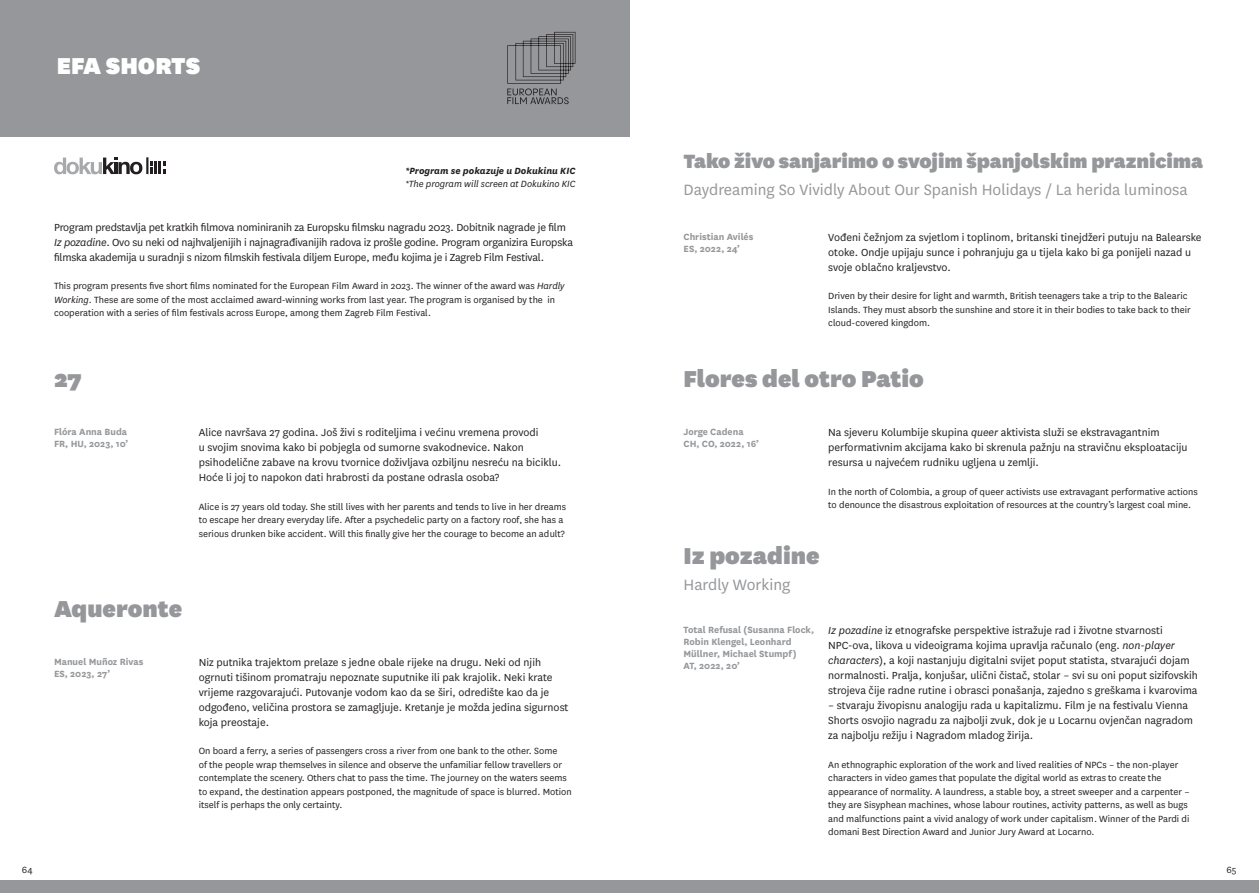
<style>
.page{position:relative;width:1259px;height:893px;background:#fff}
.page>*{position:absolute;margin:0;border:0;box-sizing:border-box;transform-origin:0 0}
.Paragraph_Style_3{font:900 27px "National";color:#95979a}
.Paragraph_Style_3-2{font:900 27px "National";color:#fff}
.Paragraph_Style_3-3{font:900 22.5px "National";letter-spacing:-.005em;color:#95979a}
.Paragraph_Style_5{font:17.4px "National";color:#95979a}
.t1{font:12px/15px "National";color:#231f20}
.t2{font:10.5px/13.5px "National";color:#231f20}
.TXT_FILM{font:700 10.5px/12px "National";color:#95979a}
.t3{font:italic 10.5px "National";color:#231f20}
.t4{font:italic 700 10.5px "National";color:#231f20}
.s1{font-style:italic}
</style>
<div class="page">
<div style="left:629px;top:880px;width:630px;height:13px;background:#95979a"></div>
<div style="left:0;top:880px;width:629px;height:13px;background:#95979a"></div>
<div style="left:0;top:0;width:629px;height:136px;background:#95979a"></div>
<svg style="left:54px;top:157px;width:111px;height:17px"></svg>
<svg style="left:507px;top:32px;width:68px;height:72px"></svg>
<p class="Paragraph_Style_3-2" style="left:57px;top:47px;width:145px">EFA SHORTS</p>
<p class="t4" style="left:405px;top:163px;width:172px">*Program se pokazuje u Dokukinu KIC</p>
<p class="t3" style="left:405px;top:177px;width:172px">*The program will screen at Dokukino KIC</p>
<p class="t1" style="left:54px;top:219px;width:520px">Program predstavlja pet kratkih filmova nominiranih za Europsku filmsku nagradu 2023. Dobitnik nagrade je film<br><span class="s1">Iz pozadine</span>. Ovo su neki od najhvaljenijih i najnagrađivanijih radova iz prošle godine. Program organizira Europska filmska akademija u suradnji s nizom filmskih festivala diljem Europe, među kojima je i Zagreb Film Festival.</p>
<p class="t2" style="left:54px;top:279px;width:512px">This program presents five short films nominated for the European Film Award in 2023. The winner of the award was <span class="s1">Hardly<br>Working</span>. These are some of the most acclaimed award-winning works from last year. The program is organised by the in cooperation with a series of film festivals across Europe, among them Zagreb Film Festival.</p>
<p class="Paragraph_Style_3" style="left:54px;top:360px;width:29px">27</p>
<p class="TXT_FILM" style="left:54px;top:425px;width:75px">Flóra Anna Buda</p>
<p class="TXT_FILM" style="left:54px;top:437px;width:76px">FR, HU, 2023, 10’</p>
<p class="t1" style="left:199px;top:425px;width:364px">Alice navršava 27 godina. Još živi s roditeljima i većinu vremena provodi<br>u svojim snovima kako bi pobjegla od sumorne svakodnevice. Nakon psihodelične zabave na krovu tvornice doživljava ozbiljnu nesreću na biciklu.<br>Hoće li joj to napokon dati hrabrosti da postane odrasla osoba?</p>
<p class="t2" style="left:199px;top:499px;width:369px">Alice is 27 years old today. She still lives with her parents and tends to live in her dreams to escape her dreary everyday life. After a psychedelic party on a factory roof, she has a serious drunken bike accident. Will this finally give her the courage to become an adult?</p>
<p class="Paragraph_Style_3" style="left:54px;top:590px;width:130px">Aqueronte</p>
<p class="TXT_FILM" style="left:54px;top:655px;width:91px">Manuel Muñoz Rivas</p>
<p class="TXT_FILM" style="left:54px;top:667px;width:57px">ES, 2023, 27’</p>
<p class="t1" style="left:199px;top:654px;width:371px">Niz putnika trajektom prelaze s jedne obale rijeke na drugu. Neki od njih ogrnuti tišinom promatraju nepoznate suputnike ili pak krajolik. Neki krate vrijeme razgovarajući. Putovanje vodom kao da se širi, odredište kao da je odgođeno, veličina prostora se zamagljuje. Kretanje je možda jedina sigurnost koja preostaje.</p>
<p class="t2" style="left:199px;top:744px;width:374px">On board a ferry, a series of passengers cross a river from one bank to the other. Some<br>of the people wrap themselves in silence and observe the unfamiliar fellow travellers or contemplate the scenery. Others chat to pass the time. The journey on the waters seems to expand, the destination appears postponed, the magnitude of space is blurred. Motion itself is perhaps the only certainty.</p>
<p class="Paragraph_Style_3-3" style="left:683px;top:145px;width:521px">Tako živo sanjarimo o svojim španjolskim praznicima</p>
<p class="Paragraph_Style_5" style="left:683px;top:178px;width:506px">Daydreaming So Vividly About Our Spanish Holidays / La herida luminosa</p>
<p class="TXT_FILM" style="left:683px;top:230px;width:71px">Christian Avilés</p>
<p class="TXT_FILM" style="left:683px;top:242px;width:58px">ES, 2022, 24’</p>
<p class="t1" style="left:828px;top:229px;width:375px">Vođeni čežnjom za svjetlom i toplinom, britanski tinejdžeri putuju na Balearske otoke. Ondje upijaju sunce i pohranjuju ga u tijela kako bi ga ponijeli nazad u svoje oblačno kraljevstvo.</p>
<p class="t2" style="left:828px;top:289px;width:364px">Driven by their desire for light and warmth, British teenagers take a trip to the Balearic<br>Islands. They must absorb the sunshine and store it in their bodies to take back to their cloud-covered kingdom.</p>
<p class="Paragraph_Style_3" style="left:683px;top:360px;width:242px">Flores del otro Patio</p>
<p class="TXT_FILM" style="left:683px;top:425px;width:62px">Jorge Cadena</p>
<p class="TXT_FILM" style="left:683px;top:437px;width:77px">CH, CO, 2022, 16’</p>
<p class="t1" style="left:828px;top:425px;width:361px">Na sjeveru Kolumbije skupina <span class="s1">queer</span> aktivista služi se ekstravagantnim performativnim akcijama kako bi skrenula pažnju na stravičnu eksploataciju resursa u najvećem rudniku ugljena u zemlji.</p>
<p class="t2" style="left:828px;top:484px;width:371px">In the north of Colombia, a group of queer activists use extravagant performative actions to denounce the disastrous exploitation of resources at the country’s largest coal mine.</p>
<p class="Paragraph_Style_3" style="left:683px;top:536px;width:138px">Iz pozadine</p>
<p class="Paragraph_Style_5" style="left:683px;top:573px;width:108px">Hardly Working</p>
<p class="TXT_FILM" style="left:683px;top:623px;width:132px">Total Refusal (Susanna Flock,<br>Robin Klengel, Leonhard<br>Müllner, Michael Stumpf)</p>
<p class="TXT_FILM" style="left:683px;top:659px;width:58px">AT, 2022, 20’</p>
<p class="t1" style="left:828px;top:622px;width:371px"><span class="s1">Iz pozadine</span> iz etnografske perspektive istražuje rad i životne stvarnosti NPC-ova, likova u videoigrama kojima upravlja računalo (eng. <span class="s1">non-player characters</span>), a koji nastanjuju digitalni svijet poput statista, stvarajući dojam normalnosti. Pralja, konjušar, ulični čistač, stolar – svi su oni poput sizifovskih strojeva čije radne rutine i obrasci ponašanja, zajedno s greškama i kvarovima</p>
<p class="t1" style="left:828px;top:697px;width:366px">– stvaraju živopisnu analogiju rada u kapitalizmu. Film je na festivalu Vienna<br>Shorts osvojio nagradu za najbolji zvuk, dok je u Locarnu ovjenčan nagradom za najbolju režiju i Nagradom mladog žirija.</p>
<p class="t2" style="left:828px;top:757px;width:363px">An ethnographic exploration of the work and lived realities of NPCs – the non-player characters in video games that populate the digital world as extras to create the appearance of normality. A laundress, a stable boy, a street sweeper and a carpenter – they are Sisyphean machines, whose labour routines, activity patterns, as well as bugs and malfunctions paint a vivid analogy of work under capitalism. Winner of the Pardi di domani Best Direction Award and Junior Jury Award at Locarno.</p>
<p class="t2" style="left:22px;top:862px;width:12px">64</p>
<p class="t2" style="left:1226px;top:862px;width:11px">65</p>
</div>
